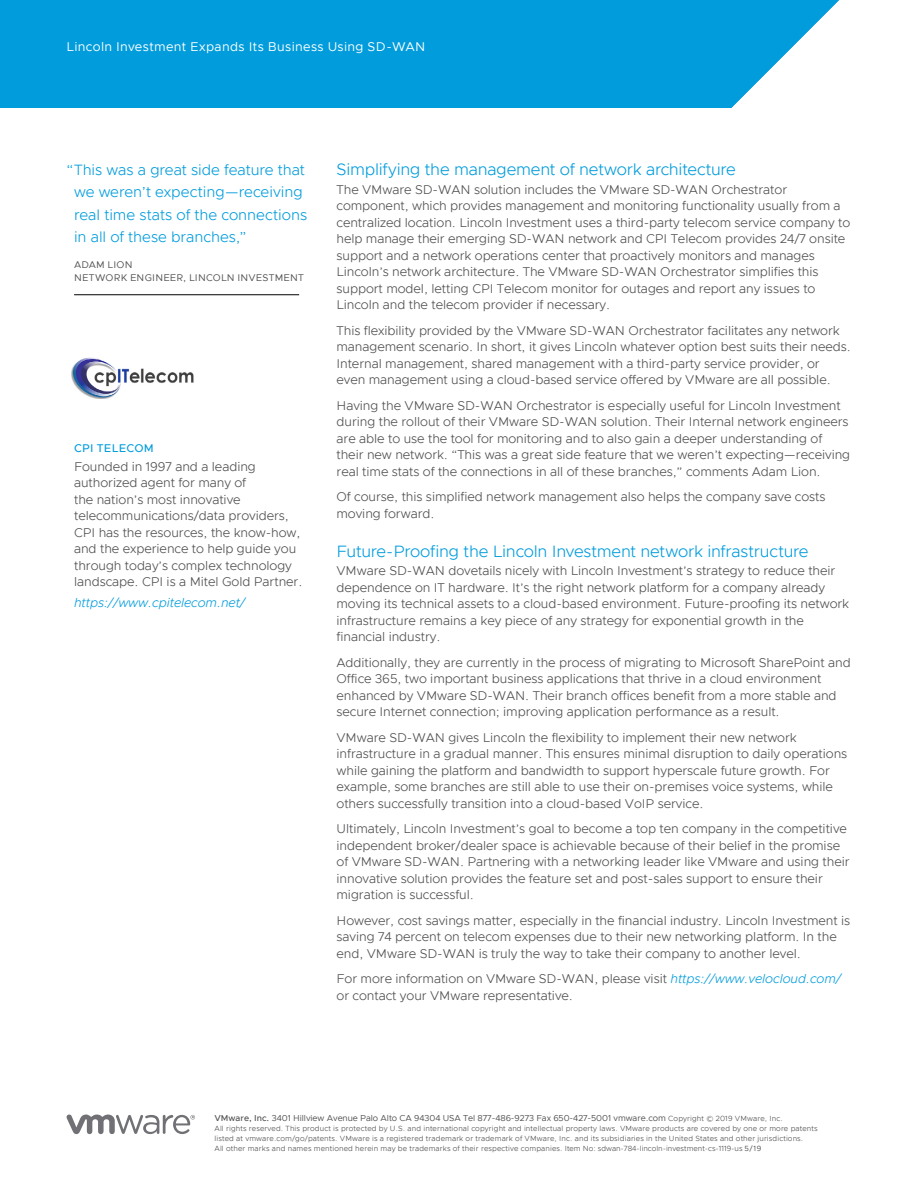
<style>
.page{position:relative;width:918px;height:1188px;background:#fff}
.page>*{position:absolute;margin:0;border:0;box-sizing:border-box;transform-origin:0 0}
.t1{font:300 16.5px "Metropolis";letter-spacing:-.015em;color:#009cdc}
.t2{font:300 15px/22.5px "Metropolis";letter-spacing:-.005em;color:#009cdc}
.t3{font:300 12.75px/16.5px "Metropolis";letter-spacing:-.005em;color:#4d4d4f}
.t4{font:12.75px "Metropolis";letter-spacing:.025em;color:#fff}
.t5{font:italic 300 12.75px "Metropolis";letter-spacing:-.005em;color:#009cdc}
.t6{font:500 11.25px "Metropolis";letter-spacing:.02em;color:#009cdc}
.t7{font:9.75px/12.8px "Metropolis";letter-spacing:.02em;color:#4d4d4f}
.t8{font:8.7px "Metropolis";letter-spacing:-.005em;color:#4d4d4f}
.t9{font:300 7.5px/9.8px "Metropolis";letter-spacing:.015em;color:#4d4d4f}
.s1{font-style:italic;color:#009cdc}
.s2{font-weight:500}
.s3{font-weight:300;font-size:7.5px}
.s4{font-weight:400}
</style>
<div class="page">
<svg style="left:67px;top:1115px;width:128px;height:19px"></svg>
<div style="left:0;top:0;width:839px;height:108px;background:#009cdc"></div>
<hr style="left:74px;top:294px;width:225px;height:1px;background:#000">
<img style="left:71px;top:357px;width:123px;height:42px">
<p class="t4" style="left:67px;top:39px;width:360px">Lincoln Investment Expands Its Business Using SD-WAN</p>
<p class="t2" style="left:74px;top:158px;width:235px;text-indent:-8px">“This was a great side feature that we weren’t expecting—receiving real time stats of the connections in all of these branches,”</p>
<p class="t7" style="left:74px;top:258px;width:231px">ADAM LION<br>NETWORK ENGINEER, LINCOLN INVESTMENT</p>
<p class="t6" style="left:74px;top:441px;width:81px">CPI TELECOM</p>
<p class="t3" style="left:74px;top:458px;width:230px">Founded in 1997 and a leading authorized agent for many of<br>the nation’s most innovative telecommunications/data providers, CPI has the resources, the know-how, and the experience to help guide you through today’s complex technology landscape. CPI is a Mitel Gold Partner.</p>
<p class="t5" style="left:74px;top:595px;width:173px">https://www.cpitelecom.net/</p>
<p class="t1" style="left:337px;top:159px;width:401px">Simplifying the management of network architecture</p>
<p class="t3" style="left:337px;top:181px;width:515px">The VMware SD-WAN solution includes the VMware SD-WAN Orchestrator component, which provides management and monitoring functionality usually from a centralized location. Lincoln Investment uses a third-party telecom service company to help manage their emerging SD-WAN network and CPI Telecom provides 24/7 onsite support and a network operations center that proactively monitors and manages Lincoln’s network architecture. The VMware SD-WAN Orchestrator simplifies this support model, letting CPI Telecom monitor for outages and report any issues to Lincoln and the telecom provider if necessary.</p>
<p class="t3" style="left:337px;top:322px;width:516px">This flexibility provided by the VMware SD-WAN Orchestrator facilitates any network management scenario. In short, it gives Lincoln whatever option best suits their needs.<br>Internal management, shared management with a third-party service provider, or even management using a cloud-based service offered by VMware are all possible.</p>
<p class="t3" style="left:337px;top:397px;width:515px">Having the VMware SD-WAN Orchestrator is especially useful for Lincoln Investment during the rollout of their VMware SD-WAN solution. Their Internal network engineers are able to use the tool for monitoring and to also gain a deeper understanding of their new network. “This was a great side feature that we weren’t expecting—receiving real time stats of the connections in all of these branches,” comments Adam Lion.</p>
<p class="t3" style="left:337px;top:489px;width:491px">Of course, this simplified network management also helps the company save costs moving forward.</p>
<p class="t1" style="left:337px;top:541px;width:474px">Future-Proofing the Lincoln Investment network infrastructure</p>
<p class="t3" style="left:337px;top:563px;width:514px">VMware SD-WAN dovetails nicely with Lincoln Investment’s strategy to reduce their dependence on IT hardware. It’s the right network platform for a company already moving its technical assets to a cloud-based environment. Future-proofing its network infrastructure remains a key piece of any strategy for exponential growth in the financial industry.</p>
<p class="t3" style="left:337px;top:654px;width:516px">Additionally, they are currently in the process of migrating to Microsoft SharePoint and Office 365, two important business applications that thrive in a cloud environment enhanced by VMware SD-WAN. Their branch offices benefit from a more stable and secure Internet connection; improving application performance as a result.</p>
<p class="t3" style="left:337px;top:729px;width:512px">VMware SD-WAN gives Lincoln the flexibility to implement their new network infrastructure in a gradual manner. This ensures minimal disruption to daily operations while gaining the platform and bandwidth to support hyperscale future growth. For example, some branches are still able to use their on-premises voice systems, while others successfully transition into a cloud-based VoIP service.</p>
<p class="t3" style="left:337px;top:821px;width:515px">Ultimately, Lincoln Investment’s goal to become a top ten company in the competitive independent broker/dealer space is achievable because of their belief in the promise of VMware SD-WAN. Partnering with a networking leader like VMware and using their innovative solution provides the feature set and post-sales support to ensure their migration is successful.</p>
<p class="t3" style="left:337px;top:912px;width:515px">However, cost savings matter, especially in the financial industry. Lincoln Investment is saving 74 percent on telecom expenses due to their new networking platform. In the end, VMware SD-WAN is truly the way to take their company to another level.</p>
<p class="t3" style="left:337px;top:971px;width:506px">For more information on VMware SD-WAN, please visit <span class="s1">https://www.velocloud.com/ </span>or contact your VMware representative.</p>
<p class="t8" style="left:215px;top:1113px;width:570px"><span class="s2">VMware, Inc.</span> 3401 Hillview Avenue Palo Alto CA 94304 USA Tel 877-486-9273 Fax 650-427-5001 vmware.com <span class="s3">Copyright © 2019 VMware, Inc.</span></p>
<p class="t9" style="left:215px;top:1124px;width:605px">All rights reserved. This product is protected by U.S. and international copyright and intellectual property laws. VMware products are covered by one or more patents listed at vmware.com/go/patents. VMware is a registered trademark or trademark of VMware, Inc. and its subsidiaries in the United States and other jurisdictions.<br>All other marks and names mentioned herein may be trademarks of their respective companies. Item No: sdwan-784-lincoln-investment-cs-1119-us <span class="s4">5/19</span></p>
</div>
